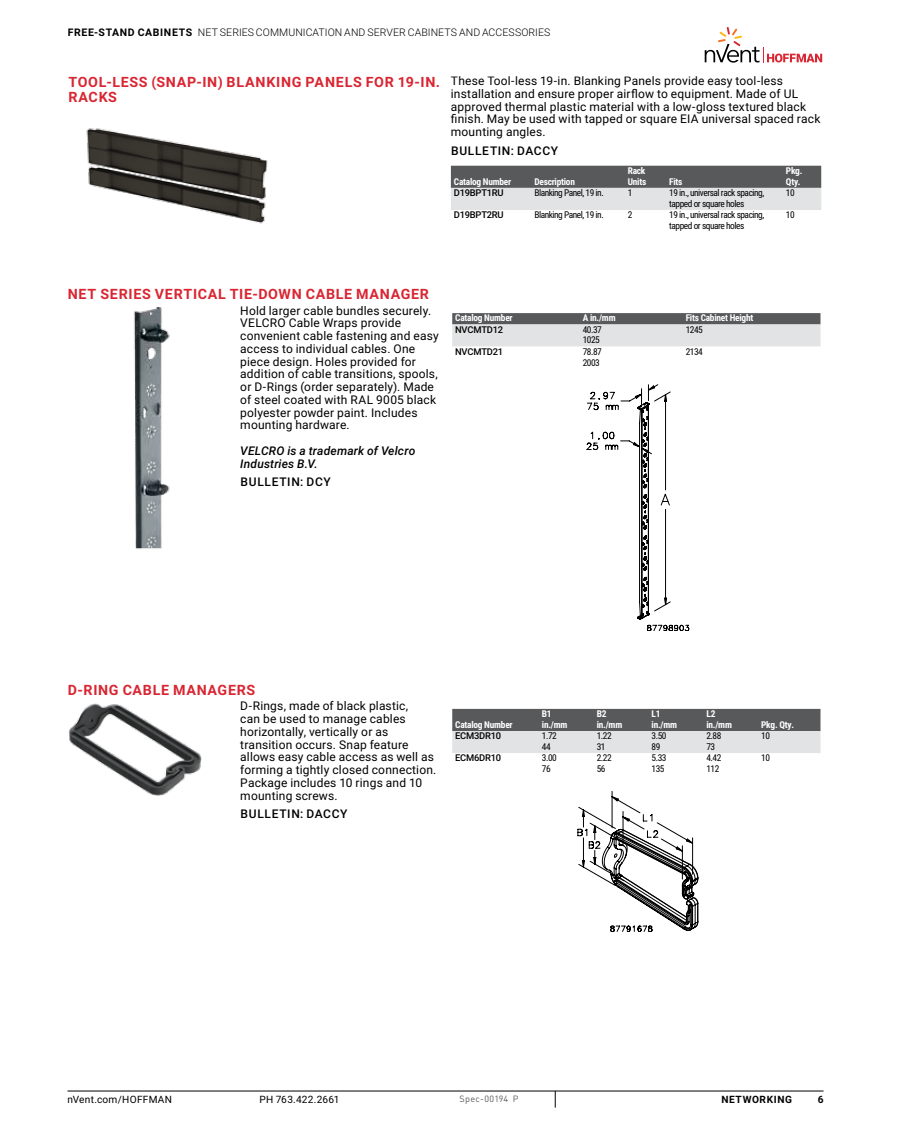
<style>
.page{position:relative;width:918px;height:1134px;background:#fff}
.page>*{position:absolute;margin:0;border:0;box-sizing:border-box;transform-origin:0 0}
.t1{font:700 14.25px "Roboto";letter-spacing:.05em;color:#d92632}
.t2{font:12px/12.8px "Roboto";letter-spacing:.015em;color:#000}
.t3{font:500 12px "Roboto";letter-spacing:.055em;color:#000}
.t4{font:italic 500 12px/12.8px "Roboto";letter-spacing:.015em;color:#000}
.t5{font:300 10.5px "Roboto";letter-spacing:.01em;color:#000}
.t6{font:10.2px "Roboto";letter-spacing:.025em;color:#000}
.t7{font:700 10.2px "Roboto";letter-spacing:.06em;color:#000}
.t8{font:9.3px/10.8px "Roboto Condensed";letter-spacing:-.05em;color:#000}
.t9{font:700 9.3px/10.8px "Roboto Condensed";letter-spacing:-.025em;color:#fff}
.t10{font:500 9.3px "Roboto";letter-spacing:-.025em;color:#000}
.t11{font:9px "DIN Pro";letter-spacing:.03em;color:#58595b}
.s1{font-weight:700}
</style>
<div class="page">
<hr style="left:68px;top:1091px;width:756px;height:1px;background:#000">
<svg style="left:555px;top:1091px;width:1px;height:17px"></svg>
<svg style="left:705px;top:27px;width:117px;height:36px"></svg>
<img style="left:86px;top:128px;width:182px;height:96px">
<svg style="left:451px;top:166px;width:370px;height:44px;background:#9d9ea0"></svg>
<img style="left:134px;top:309px;width:36px;height:237px">
<svg style="left:452px;top:313px;width:368px;height:34px;background:#b5b6b7"></svg>
<svg style="left:587px;top:384px;width:102px;height:247px"></svg>
<img style="left:71px;top:705px;width:128px;height:89px">
<svg style="left:452px;top:709px;width:368px;height:44px;background:#9d9e9f"></svg>
<svg style="left:578px;top:791px;width:120px;height:141px"></svg>
<p class="t5" style="left:68px;top:25px;width:422px"><span class="s1">FREE-STAND CABINETS</span> NET SERIES COMMUN ICATION AN D SERVER CABIN ETS AN D ACC</p>
<p class="t5" style="left:502px;top:25px;width:49px">ESSORIES</p>
<p class="t1" style="left:69px;top:72px;width:11px">TOO</p>
<p class="t1" style="left:99px;top:72px;width:157px">L-LESS (SNAP-IN) BLANKING</p>
<p class="t1" style="left:306px;top:72px;width:20px">PANE</p>
<p class="t1" style="left:345px;top:72px;width:97px">LS FOR 19-IN.</p>
<p class="t1" style="left:68px;top:87px;width:50px">RACKS</p>
<p class="t2" style="left:451px;top:74px;width:371px">These Tool-less 19-in. Blanking Panels provide easy tool-less installation and ensure proper airflow to equipment. Made of UL approved thermal plastic material with a low-gloss textured black finish. May be used with tapped or square EIA universal spaced rack mounting angles.</p>
<p class="t3" style="left:451px;top:142px;width:108px">BULLETIN: DACCY</p>
<p class="t9" style="left:454px;top:176px;width:59px">Catalog Number</p>
<p class="t9" style="left:534px;top:176px;width:42px">Description</p>
<p class="t9" style="left:628px;top:165px;width:20px">Rack<br>Units</p>
<p class="t9" style="left:669px;top:176px;width:15px">Fits</p>
<p class="t9" style="left:786px;top:165px;width:18px">Pkg.<br>Qty.</p>
<p class="t10" style="left:454px;top:186px;width:51px">D19BPT1RU</p>
<p class="t8" style="left:534px;top:187px;width:71px">Blanking Panel, 19 in.</p>
<p class="t8" style="left:628px;top:187px;width:6px">1</p>
<p class="t8" style="left:669px;top:187px;width:96px">19 in., universal rack spacing, tapped or square holes</p>
<p class="t8" style="left:786px;top:187px;width:10px">10</p>
<p class="t10" style="left:454px;top:208px;width:51px">D19BPT2RU</p>
<p class="t8" style="left:534px;top:209px;width:71px">Blanking Panel, 19 in.</p>
<p class="t8" style="left:628px;top:209px;width:6px">2</p>
<p class="t8" style="left:669px;top:209px;width:96px">19 in., universal rack spacing, tapped or square holes</p>
<p class="t8" style="left:786px;top:209px;width:10px">10</p>
<p class="t1" style="left:68px;top:284px;width:11px">NET</p>
<p class="t1" style="left:100px;top:284px;width:19px">SERIE</p>
<p class="t1" style="left:142px;top:284px;width:32px">S VERTI</p>
<p class="t1" style="left:198px;top:284px;width:72px">CAL TIE-DOWN</p>
<p class="t1" style="left:306px;top:284px;width:75px">CAB LE MANAGER</p>
<p class="t2" style="left:240px;top:304px;width:200px">Hold larger cable bundles securely.<br>VELCRO Cable Wraps provide convenient cable fastening and easy access to individual cables. One piece design. Holes provided for addition of cable transitions, spools, or D-Rings (order separately). Made of steel coated with RAL 9005 black polyester powder paint. Includes mounting hardware.</p>
<p class="t4" style="left:240px;top:444px;width:177px">VELCRO is a trademark of Velcro<br>Industries B.V.</p>
<p class="t3" style="left:241px;top:474px;width:92px">BULLETIN: DCY</p>
<p class="t9" style="left:455px;top:312px;width:59px">Catalog Number</p>
<p class="t9" style="left:583px;top:312px;width:34px">A in./mm</p>
<p class="t9" style="left:686px;top:312px;width:69px">Fits Cabinet Height</p>
<p class="t10" style="left:455px;top:323px;width:49px">NVCMTD12</p>
<p class="t8" style="left:583px;top:324px;width:21px">40.37<br>1025</p>
<p class="t8" style="left:686px;top:324px;width:19px">1245</p>
<p class="t10" style="left:455px;top:345px;width:49px">NVCMTD21</p>
<p class="t8" style="left:583px;top:346px;width:21px">78.87<br>2003</p>
<p class="t8" style="left:686px;top:346px;width:19px">2134</p>
<p class="t1" style="left:68px;top:680px;width:26px">D-RING</p>
<p class="t1" style="left:123px;top:680px;width:75px">CAB LE MANAGER</p>
<p class="t1" style="left:247px;top:680px;width:10px">S</p>
<p class="t2" style="left:240px;top:699px;width:198px">D-Rings, made of black plastic,<br>can be used to manage cables horizontally, vertically or as transition occurs. Snap feature allows easy cable access as well as forming a tightly closed connection.<br>Package includes 10 rings and 10 mounting screws.</p>
<p class="t3" style="left:241px;top:806px;width:108px">BULLETIN: DACCY</p>
<p class="t9" style="left:455px;top:719px;width:59px">Catalog Number</p>
<p class="t9" style="left:542px;top:708px;width:27px">B1 in./mm</p>
<p class="t9" style="left:597px;top:708px;width:27px">B2 in./mm</p>
<p class="t9" style="left:652px;top:708px;width:27px">L1 in./mm</p>
<p class="t9" style="left:706px;top:708px;width:27px">L2 in./mm</p>
<p class="t9" style="left:761px;top:719px;width:35px">Pkg. Qty.</p>
<p class="t10" style="left:455px;top:729px;width:47px">ECM3DR10</p>
<p class="t8" style="left:542px;top:730px;width:16px">1.72<br>44</p>
<p class="t8" style="left:597px;top:730px;width:16px">1.22<br>31</p>
<p class="t8" style="left:652px;top:730px;width:16px">3.50<br>89</p>
<p class="t8" style="left:706px;top:730px;width:16px">2.88<br>73</p>
<p class="t8" style="left:761px;top:730px;width:10px">10</p>
<p class="t10" style="left:455px;top:752px;width:47px">ECM6DR10</p>
<p class="t8" style="left:542px;top:752px;width:16px">3.00<br>76</p>
<p class="t8" style="left:597px;top:752px;width:16px">2.22<br>56</p>
<p class="t8" style="left:652px;top:752px;width:16px">5.33<br>135</p>
<p class="t8" style="left:706px;top:752px;width:16px">4.42<br>112</p>
<p class="t8" style="left:761px;top:752px;width:10px">10</p>
<p class="t6" style="left:67px;top:1092px;width:106px">nVent.com/HOFFMAN</p>
<p class="t6" style="left:259px;top:1092px;width:82px">PH 763.422.2661</p>
<p class="t11" style="left:460px;top:1092px;width:60px">Spec-00194 P</p>
<p class="t7" style="left:721px;top:1092px;width:72px">NETWORKING</p>
<p class="t7" style="left:818px;top:1092px;width:7px">6</p>
</div>
